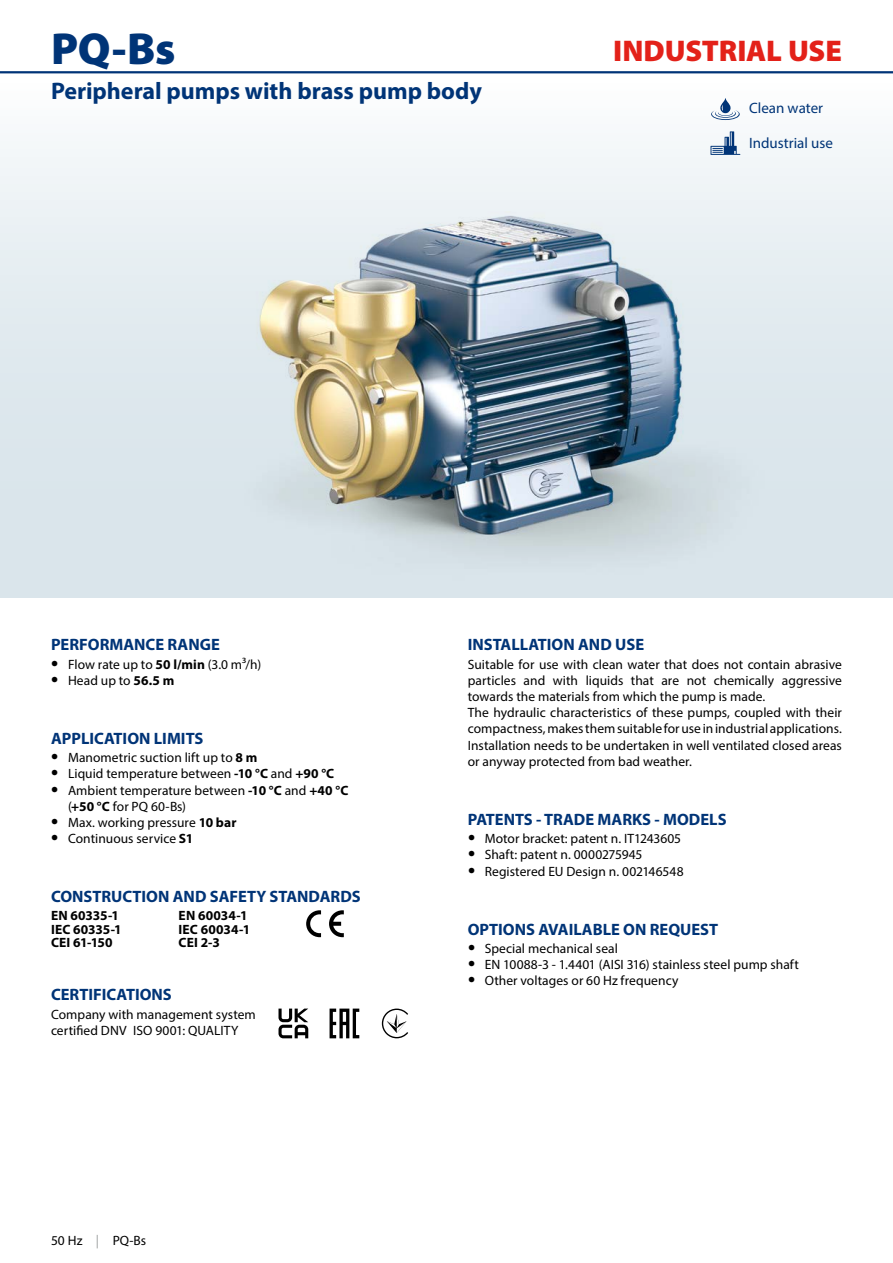
<style>
.page{position:relative;width:893px;height:1263px;background:#fff}
.page>*{position:absolute;margin:0;border:0;box-sizing:border-box;transform-origin:0 0}
.t1{font:900 45px "Myriad Pro";color:#003477}
.t2{font:900 30px "Myriad Pro";letter-spacing:-.01em;color:#e32119}
.t3{font:700 24px "Myriad Pro";letter-spacing:-.005em;color:#003477}
.t4{font:700 16.5px "Myriad Pro";color:#003477}
.t5{font:15px "Myriad Pro";color:#003477}
.t6{font:13.5px/16.2px "Myriad Pro";letter-spacing:.005em;color:#000}
.t7{font:700 13.5px/13.5px "Myriad Pro";letter-spacing:.005em;color:#000}
.s1{font-weight:700;font-size:21px}
.s2{font-weight:700}
.s3{color:#9c9e9f}
</style>
<div class="page">
<div style="left:0;top:72px;width:893px;height:525px;background:linear-gradient(to bottom,#f7fafb,#d2e0e7)"></div>
<hr style="left:0;top:71px;width:893px;height:2px;background:#003477">
<img style="left:188px;top:212px;width:589px;height:386px">
<img style="left:260px;top:217px;width:421px;height:319px">
<svg style="left:711px;top:98px;width:29px;height:22px"></svg>
<svg style="left:710px;top:131px;width:30px;height:24px"></svg>
<svg style="left:329px;top:910px;width:15px;height:27px"></svg>
<svg style="left:306px;top:910px;width:15px;height:27px"></svg>
<svg style="left:278px;top:1008px;width:30px;height:30px"></svg>
<svg style="left:330px;top:1008px;width:29px;height:30px"></svg>
<svg style="left:382px;top:1008px;width:26px;height:30px"></svg>
<h1 class="t1" style="left:51px;top:18px;width:126px">PQ-Bs</h1>
<h3 class="t3" style="left:51px;top:75px;width:432px">Peripheral pumps with brass pump body</h3>
<h2 class="t2" style="left:613px;top:31px;width:230px">INDUSTRIAL USE</h2>
<p class="t5" style="left:749px;top:99px;width:75px">Clean water</p>
<p class="t5" style="left:749px;top:134px;width:85px">Industrial use</p>
<p class="t4" style="left:51px;top:634px;width:170px">PERFORMANCE RANGE</p>
<p class="t6" style="left:51px;top:656px;width:211px"><span class="s1">•</span> Flow rate up to <span class="s2">50 l/min</span> (3.0 m³/h)</p>
<p class="t6" style="left:51px;top:672px;width:125px"><span class="s1">•</span> Head up to <span class="s2">56.5 m</span></p>
<p class="t4" style="left:51px;top:727px;width:154px">APPLICATION LIMITS</p>
<p class="t6" style="left:51px;top:749px;width:208px"><span class="s1">•</span> Manometric suction lift up to <span class="s2">8 m</span></p>
<p class="t6" style="left:51px;top:765px;width:285px"><span class="s1">•</span> Liquid temperature between <span class="s2">-10 °C</span> and <span class="s2">+90 °C</span></p>
<p class="t6" style="left:68px;top:782px;width:282px;text-indent:-17px"><span class="s1">•</span> Ambient temperature between <span class="s2">-10 °C</span> and <span class="s2">+40 °C </span>(<span class="s2">+50 °C</span> for PQ 60-Bs)</p>
<p class="t6" style="left:51px;top:814px;width:187px"><span class="s1">•</span> Max. working pressure <span class="s2">10 bar</span></p>
<p class="t6" style="left:51px;top:830px;width:143px"><span class="s1">•</span> Continuous service <span class="s2">S1</span></p>
<p class="t4" style="left:51px;top:886px;width:311px">CONSTRUCTION AND SAFETY STANDARDS</p>
<p class="t7" style="left:51px;top:909px;width:72px">EN 60335-1<br>IEC 60335-1<br>CEI 61-150</p>
<p class="t7" style="left:179px;top:909px;width:73px">EN 60034-1<br>IEC 60034-1<br>CEI 2-3</p>
<p class="t4" style="left:51px;top:984px;width:122px">CERTIFICATIONS</p>
<p class="t6" style="left:51px;top:1006px;width:206px">Company with management system certified DNV ISO 9001: QUALITY</p>
<p class="t6" style="left:51px;top:1232px;width:97px">50 Hz <span class="s3">|</span> PQ-Bs</p>
<p class="t6" style="left:51px;top:1232px;width:15px">42</p>
<p class="t4" style="left:468px;top:634px;width:178px">INSTALLATION AND USE</p>
<p class="t6" style="left:468px;top:656px;width:376px">Suitable for use with clean water that does not contain abrasive particles and with liquids that are not chemically aggressive towards the materials from which the pump is made.<br>The hydraulic characteristics of these pumps, coupled with their compactness, makes them suitable for use in industrial applications.<br>Installation needs to be undertaken in well ventilated closed areas or anyway protected from bad weather.</p>
<p class="t4" style="left:468px;top:808px;width:260px">PATENTS - TRADE MARKS - MODELS</p>
<p class="t6" style="left:468px;top:830px;width:215px"><span class="s1">•</span> Motor bracket: patent n. IT1243605</p>
<p class="t6" style="left:468px;top:846px;width:176px"><span class="s1">•</span> Shaft: patent n. 0000275945</p>
<p class="t6" style="left:468px;top:863px;width:217px"><span class="s1">•</span> Registered EU Design n. 002146548</p>
<p class="t4" style="left:468px;top:918px;width:252px">OPTIONS AVAILABLE ON REQUEST</p>
<p class="t6" style="left:468px;top:940px;width:151px"><span class="s1">•</span> Special mechanical seal</p>
<p class="t6" style="left:468px;top:956px;width:332px"><span class="s1">•</span> EN 10088-3 - 1.4401 (AISI 316) stainless steel pump shaft</p>
<p class="t6" style="left:468px;top:972px;width:212px"><span class="s1">•</span> Other voltages or 60 Hz frequency</p>
</div>
